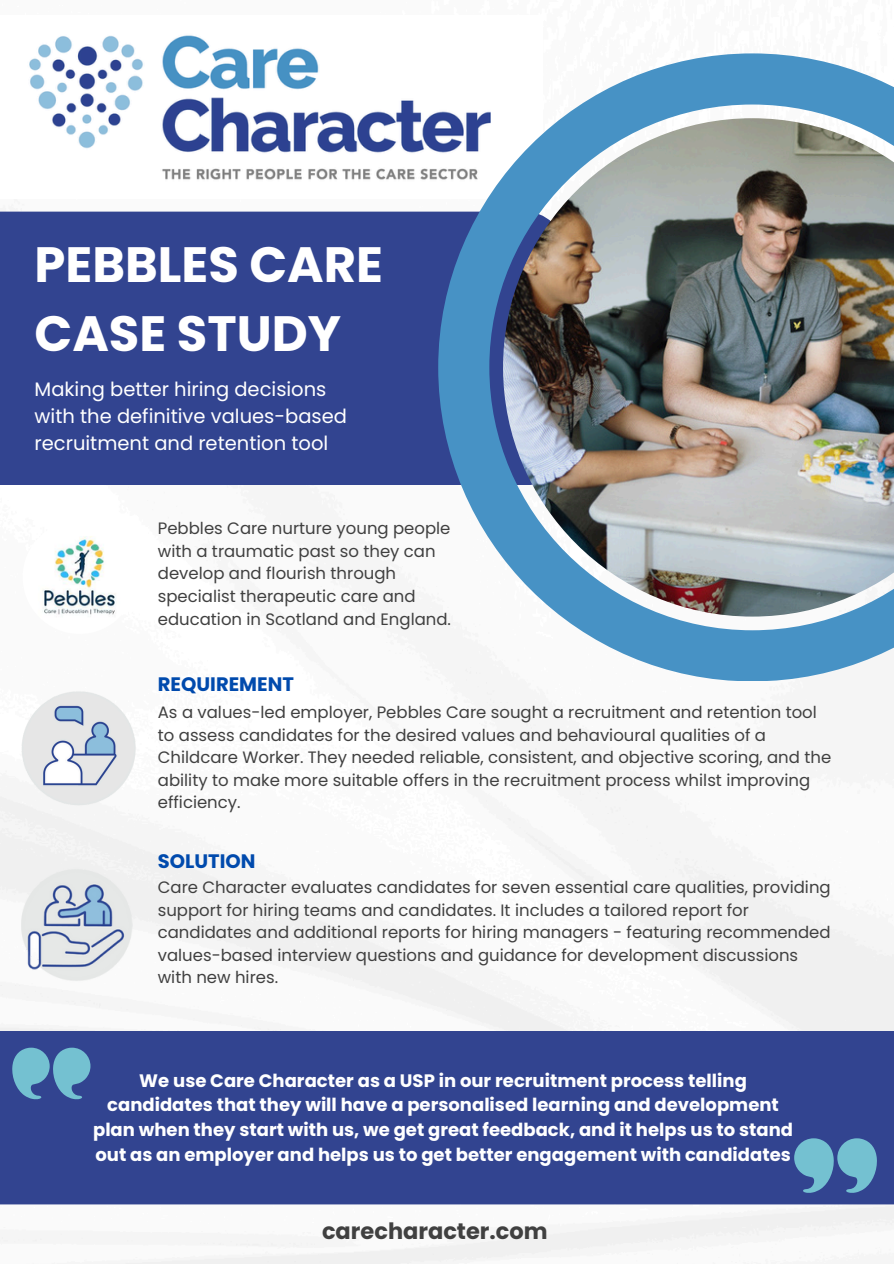
<style>
.page{position:relative;width:894px;height:1264px;background:#fff}
.page>*{position:absolute;margin:0;border:0;box-sizing:border-box;transform-origin:0 0}
.t1{font:700 49.65px/68.7px "Poppins";color:#fff}
.t2{font:700 22.5px "Poppins";color:#404040}
.t3{font:19.5px/27px "Poppins";color:#fff}
.t4{font:700 19.5px "Poppins";color:#004aad}
.t5{font:700 18px/24.8px "Poppins";color:#fff;text-align:center}
.t6{font:16.5px/22.5px "Poppins";color:#404040}
</style>
<div class="page">
<div style="left:0;top:212px;width:438px;height:273px;background:#324490"></div>
<img style="left:28px;top:34px;width:410px;height:147px">
<img style="left:438px;top:53px;width:455px;height:628px">
<div style="left:0;top:1030px;width:893px;height:174px;background:#324490"></div>
<img style="left:8px;top:688px;width:133px;height:120px">
<img style="left:21px;top:865px;width:115px;height:117px">
<svg style="left:12px;top:1047px;width:78px;height:52px;background:#5c95ba"></svg>
<svg style="left:794px;top:1138px;width:83px;height:55px;background:#5c94b9"></svg>
<img style="left:23px;top:520px;width:113px;height:114px;border-radius:50%">
<h5 class="t1" style="left:35px;top:230px;width:350px">PEBBLES CARE<br>CASE STUDY</h5>
<p class="t3" style="left:35px;top:375px;width:314px">Making better hiring decisions with the definitive values-based recruitment and retention tool</p>
<p class="t6" style="left:158px;top:517px;width:294px">Pebbles Care nurture young people with a traumatic past so they can develop and flourish through specialist therapeutic care and education in Scotland and England.</p>
<p class="t4" style="left:158px;top:670px;width:137px">REQUIREMENT</p>
<p class="t6" style="left:158px;top:701px;width:674px">As a values-led employer, Pebbles Care sought a recruitment and retention tool to assess candidates for the desired values and behavioural qualities of a Childcare Worker. They needed reliable, consistent, and objective scoring, and the ability to make more suitable offers in the recruitment process whilst improving efficiency.</p>
<h3 class="t4" style="left:158px;top:847px;width:99px">SOLUTION</h3>
<p class="t6" style="left:158px;top:876px;width:674px">Care Character evaluates candidates for seven essential care qualities, providing support for hiring teams and candidates. It includes a tailored report for candidates and additional reports for hiring managers - featuring recommended values-based interview questions and guidance for development discussions with new hires.</p>
<p class="t5" style="left:93px;top:1067px;width:701px">We use Care Character as a USP in our recruitment process telling candidates that they will have a personalised learning and development plan when they start with us, we get great feedback, and it helps us to stand out as an employer and helps us to get better engagement with candidates</p>
<h1 class="t2" style="left:322px;top:1215px;width:227px">carecharacter.com</h1>
</div>
